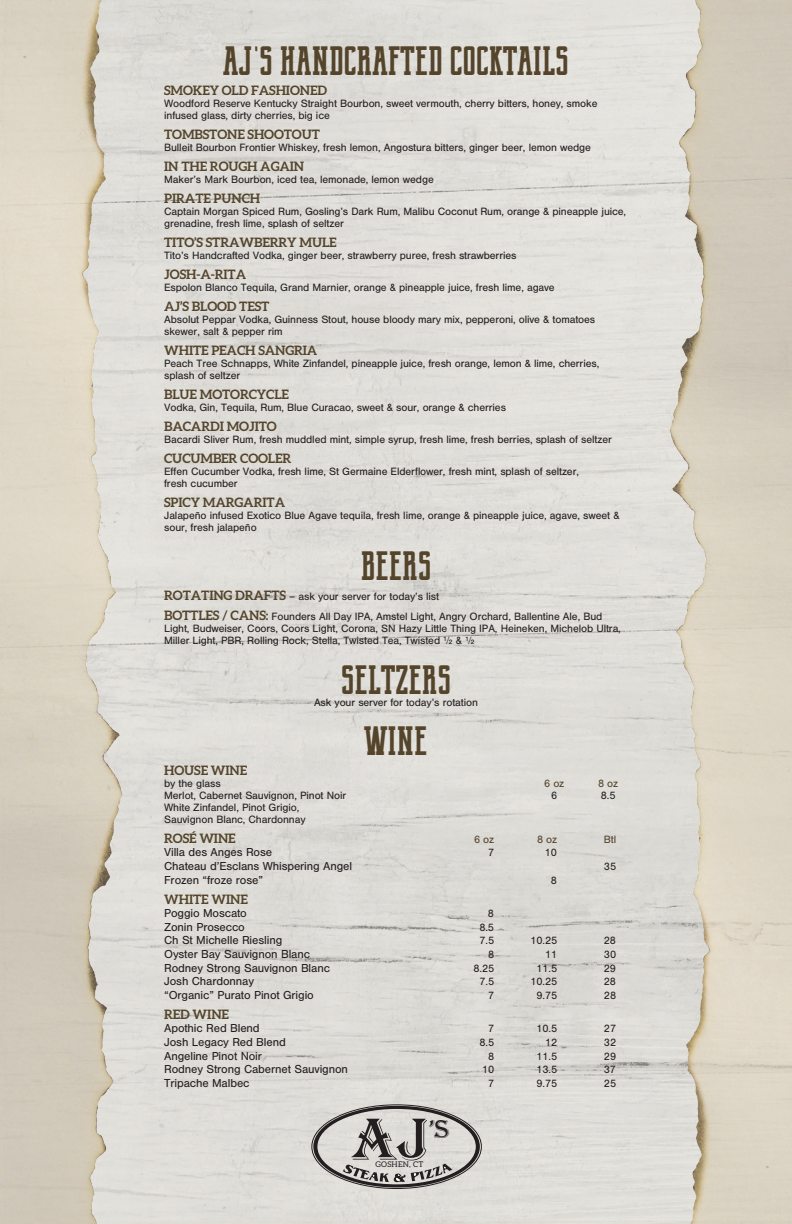
<style>
.page{position:relative;width:792px;height:1224px;background:#fff}
.page>*{position:absolute;margin:0;border:0;box-sizing:border-box;transform-origin:0 0}
.t1{font:61.3px "Algerian";color:#231f20}
.t2{font:41px "Compare";letter-spacing:-.01em;color:#54442b}
.t3{font:26.7px "Algerian";color:#231f20}
.t4{font:700 13px "Aleo";letter-spacing:-.01em;color:#54442b}
.t5{font:12px "Nimbus San";letter-spacing:-.01em;color:#231f20}
.t6{font:11px/12px "Nimbus San";letter-spacing:-.01em;color:#231f20}
.t7{font:11px "Nimbus San";letter-spacing:-.01em;color:#54442b}
.t8{font:7.8px "Aleo";letter-spacing:.035em;color:#231f20}
.s1{font-family:"Ailerons"}
.s2{font-family:"Aleo";font-weight:700;font-size:13px;color:#54442b}
</style>
<div class="page">
<div style="left:141px;top:0;width:510px;height:1224px;background:#dfddd8"></div>
<svg style="left:313px;top:1106px;width:167px;height:81px;background:#c1bfbc"></svg>
<img style="left:0;top:0;width:141px;height:1224px">
<img style="left:651px;top:0;width:141px;height:1224px">
<p class="t2" style="left:223px;top:42px;width:348px">AJ<span class="s1">’</span>s HANDCRAFTED COCKTAILS</p>
<p class="t4" style="left:164px;top:83px;width:164px">SMOKEY OLD FASHIONED</p>
<p class="t6" style="left:164px;top:98px;width:435px">Woodford Reserve Kentucky Straight Bourbon, sweet vermouth, cherry bitters, honey, smoke infused glass, dirty cherries, big ice</p>
<p class="t4" style="left:164px;top:127px;width:157px">TOMBSTONE SHOOTOUT</p>
<p class="t6" style="left:164px;top:142px;width:428px">Bulleit Bourbon Frontier Whiskey, fresh lemon, Angostura bitters, ginger beer, lemon wedge</p>
<p class="t4" style="left:164px;top:159px;width:142px">IN THE ROUGH AGAIN</p>
<p class="t6" style="left:164px;top:174px;width:271px">Maker’s Mark Bourbon, iced tea, lemonade, lemon wedge</p>
<p class="t4" style="left:164px;top:191px;width:98px">PIRATE PUNCH</p>
<p class="t6" style="left:164px;top:206px;width:464px">Captain Morgan Spiced Rum, Gosling’s Dark Rum, Malibu Coconut Rum, orange &amp; pineapple juice, grenadine, fresh lime, splash of seltzer</p>
<p class="t4" style="left:164px;top:235px;width:174px">TITO’S STRAWBERRY MULE</p>
<p class="t6" style="left:164px;top:250px;width:354px">Tito’s Handcrafted Vodka, ginger beer, strawberry puree, fresh strawberries</p>
<p class="t4" style="left:164px;top:267px;width:84px">JOSH-A-RITA</p>
<p class="t6" style="left:164px;top:282px;width:392px">Espolon Blanco Tequila, Grand Marnier, orange &amp; pineapple juice, fresh lime, agave</p>
<p class="t4" style="left:164px;top:299px;width:107px">AJ’S BLOOD TEST</p>
<p class="t6" style="left:164px;top:314px;width:433px">Absolut Peppar Vodka, Guinness Stout, house bloody mary mix, pepperoni, olive &amp; tomatoes skewer, salt &amp; pepper rim</p>
<p class="t4" style="left:164px;top:343px;width:155px">WHITE PEACH SANGRIA</p>
<p class="t6" style="left:164px;top:358px;width:437px">Peach Tree Schnapps, White Zinfandel, pineapple juice, fresh orange, lemon &amp; lime, cherries, splash of seltzer</p>
<p class="t4" style="left:164px;top:387px;width:126px">BLUE MOTORCYCLE</p>
<p class="t6" style="left:164px;top:402px;width:343px">Vodka, Gin, Tequila, Rum, Blue Curacao, sweet &amp; sour, orange &amp; cherries</p>
<p class="t4" style="left:164px;top:419px;width:114px">BACARDI MOJITO</p>
<p class="t6" style="left:164px;top:434px;width:449px">Bacardi Sliver Rum, fresh muddled mint, simple syrup, fresh lime, fresh berries, splash of seltzer</p>
<p class="t4" style="left:164px;top:451px;width:129px">CUCUMBER COOLER</p>
<p class="t6" style="left:164px;top:466px;width:416px">Effen Cucumber Vodka, fresh lime, St Germaine Elderflower, fresh mint, splash of seltzer,</p>
<p class="t6" style="left:164px;top:478px;width:75px">fresh cucumber</p>
<p class="t4" style="left:164px;top:495px;width:123px">SPICY MARGARITA</p>
<p class="t6" style="left:164px;top:510px;width:457px">Jalapeño infused Exotico Blue Agave tequila, fresh lime, orange &amp; pineapple juice, agave, sweet &amp; sour, fresh jalapeño</p>
<p class="t2" style="left:361px;top:548px;width:72px">BEERS</p>
<p class="t6" style="left:164px;top:591px;width:276px"><span class="s2">ROTATING DRAFTS</span> – ask your server for today’s list</p>
<p class="t6" style="left:164px;top:611px;width:458px"><span class="s2">BOTTLES / CANS:</span> Founders All Day IPA, Amstel Light, Angry Orchard, Ballentine Ale, Bud<br>Light, Budweiser, Coors, Coors Light, Corona, SN Hazy Little Thing IPA, Heineken, Michelob Ultra,<br>Miller Light, PBR, Rolling Rock, Stella, Twisted Tea, Twisted ½ &amp; ½</p>
<p class="t2" style="left:341px;top:661px;width:112px">SELTZERS</p>
<p class="t6" style="left:314px;top:696px;width:165px">Ask your server for today’s rotation</p>
<p class="t2" style="left:364px;top:722px;width:65px">WINE</p>
<p class="t4" style="left:164px;top:763px;width:85px">HOUSE WINE</p>
<p class="t6" style="left:164px;top:777px;width:58px">by the glass</p>
<p class="t7" style="left:544px;top:777px;width:22px">6 oz</p>
<p class="t7" style="left:598px;top:777px;width:22px">8 oz</p>
<p class="t6" style="left:164px;top:789px;width:184px">Merlot, Cabernet Sauvignon, Pinot Noir</p>
<p class="t6" style="left:551px;top:789px;width:8px">6</p>
<p class="t6" style="left:601px;top:789px;width:16px">8.5</p>
<p class="t6" style="left:164px;top:801px;width:137px">White Zinfandel, Pinot Grigio,</p>
<p class="t6" style="left:164px;top:813px;width:143px">Sauvignon Blanc, Chardonnay</p>
<p class="t4" style="left:164px;top:831px;width:73px">ROSÉ WINE</p>
<p class="t7" style="left:474px;top:833px;width:22px">6 oz</p>
<p class="t7" style="left:537px;top:833px;width:22px">8 oz</p>
<p class="t7" style="left:604px;top:833px;width:14px">Btl</p>
<p class="t5" style="left:164px;top:846px;width:109px">Villa des Anges Rose</p>
<p class="t6" style="left:488px;top:847px;width:8px">7</p>
<p class="t6" style="left:545px;top:847px;width:14px">10</p>
<p class="t5" style="left:164px;top:860px;width:189px">Chateau d’Esclans Whispering Angel</p>
<p class="t6" style="left:604px;top:861px;width:14px">35</p>
<p class="t5" style="left:164px;top:873px;width:100px">Frozen “froze rose”</p>
<p class="t6" style="left:551px;top:874px;width:8px">8</p>
<p class="t4" style="left:164px;top:891px;width:85px">WHITE WINE</p>
<p class="t5" style="left:164px;top:907px;width:84px">Poggio Moscato</p>
<p class="t6" style="left:488px;top:908px;width:8px">8</p>
<p class="t5" style="left:164px;top:920px;width:82px">Zonin Prosecco</p>
<p class="t6" style="left:479px;top:921px;width:16px">8.5</p>
<p class="t5" style="left:164px;top:934px;width:120px">Ch St Michelle Riesling</p>
<p class="t6" style="left:480px;top:935px;width:16px">7.5</p>
<p class="t6" style="left:530px;top:935px;width:28px">10.25</p>
<p class="t6" style="left:604px;top:935px;width:14px">28</p>
<p class="t5" style="left:164px;top:948px;width:147px">Oyster Bay Sauvignon Blanc</p>
<p class="t6" style="left:488px;top:949px;width:8px">8</p>
<p class="t6" style="left:545px;top:949px;width:14px">11</p>
<p class="t6" style="left:604px;top:949px;width:14px">30</p>
<p class="t5" style="left:164px;top:961px;width:167px">Rodney Strong Sauvignon Blanc</p>
<p class="t6" style="left:474px;top:962px;width:22px">8.25</p>
<p class="t6" style="left:536px;top:962px;width:22px">11.5</p>
<p class="t6" style="left:604px;top:962px;width:14px">29</p>
<p class="t5" style="left:164px;top:975px;width:91px">Josh Chardonnay</p>
<p class="t6" style="left:480px;top:976px;width:16px">7.5</p>
<p class="t6" style="left:530px;top:976px;width:28px">10.25</p>
<p class="t6" style="left:604px;top:976px;width:14px">28</p>
<p class="t5" style="left:164px;top:988px;width:151px">“Organic” Purato Pinot Grigio</p>
<p class="t6" style="left:488px;top:989px;width:8px">7</p>
<p class="t6" style="left:536px;top:989px;width:22px">9.75</p>
<p class="t6" style="left:604px;top:989px;width:14px">28</p>
<p class="t4" style="left:164px;top:1007px;width:66px">RED WINE</p>
<p class="t5" style="left:164px;top:1022px;width:97px">Apothic Red Blend</p>
<p class="t6" style="left:488px;top:1023px;width:8px">7</p>
<p class="t6" style="left:536px;top:1023px;width:22px">10.5</p>
<p class="t6" style="left:604px;top:1023px;width:14px">27</p>
<p class="t5" style="left:164px;top:1036px;width:123px">Josh Legacy Red Blend</p>
<p class="t6" style="left:480px;top:1037px;width:16px">8.5</p>
<p class="t6" style="left:545px;top:1037px;width:14px">12</p>
<p class="t6" style="left:604px;top:1037px;width:14px">32</p>
<p class="t5" style="left:164px;top:1049px;width:99px">Angeline Pinot Noir</p>
<p class="t6" style="left:488px;top:1050px;width:8px">8</p>
<p class="t6" style="left:537px;top:1050px;width:22px">11.5</p>
<p class="t6" style="left:604px;top:1050px;width:14px">29</p>
<p class="t5" style="left:164px;top:1063px;width:185px">Rodney Strong Cabernet Sauvignon</p>
<p class="t6" style="left:482px;top:1064px;width:14px">10</p>
<p class="t6" style="left:536px;top:1064px;width:22px">13.5</p>
<p class="t6" style="left:604px;top:1064px;width:14px">37</p>
<p class="t5" style="left:164px;top:1076px;width:87px">Tripache Malbec</p>
<p class="t6" style="left:488px;top:1077px;width:8px">7</p>
<p class="t6" style="left:537px;top:1077px;width:22px">9.75</p>
<p class="t6" style="left:604px;top:1077px;width:14px">25</p>
<p class="t1" style="left:351px;top:1105px;width:79px">aj</p>
<p class="t3" style="left:429px;top:1114px;width:22px">’s</p>
<p class="t8" style="left:375px;top:1160px;width:49px">GOSHEN, CT</p>
</div>
